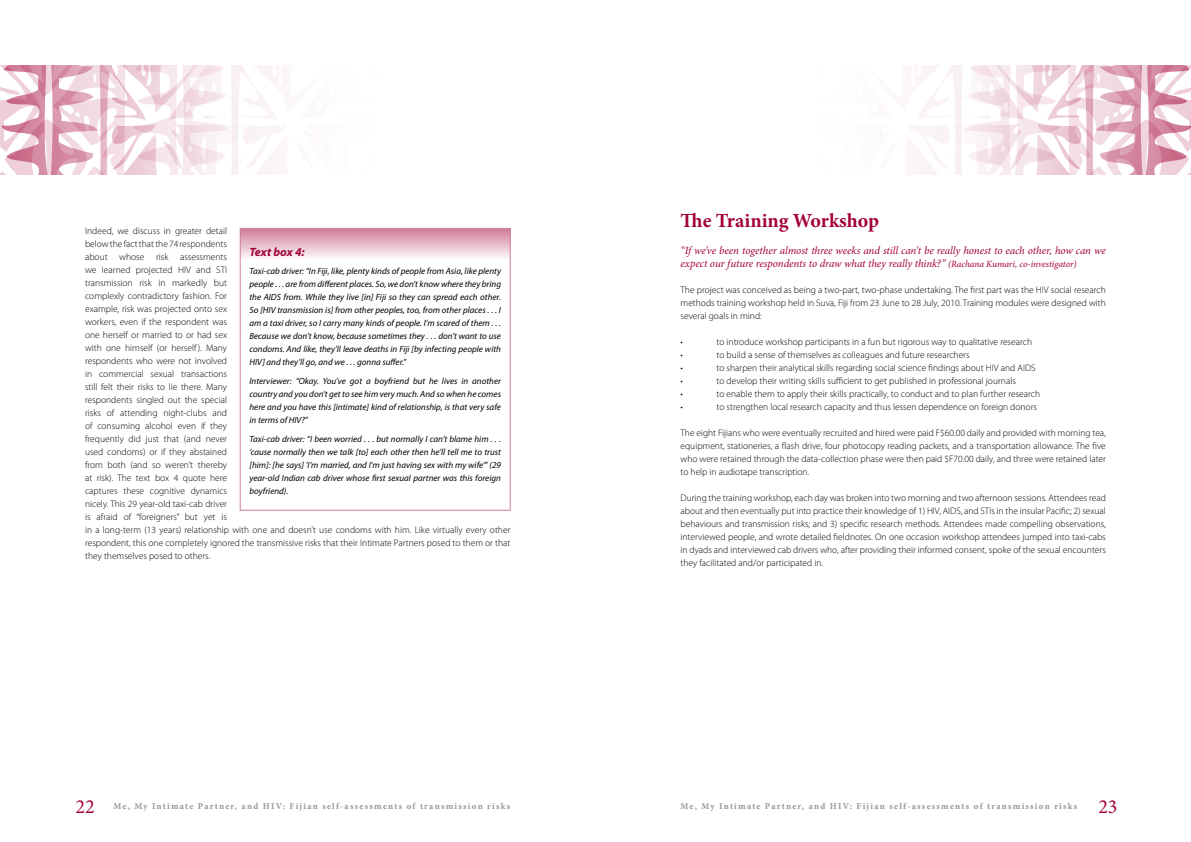
<style>
.page{position:relative;width:1191px;height:842px;background:#fff}
.page>*{position:absolute;margin:0;border:0;box-sizing:border-box;transform-origin:0 0}
.t1{font:700 20px "Minion Pro";color:#a30234}
.t2{font:20px "Minion Pro";color:#a30234}
.t3{font:italic 700 12px "Myriad Pro";letter-spacing:-.005em;color:#a30234}
.t4{font:italic 11px/13px "Minion Pro";letter-spacing:-.01em;color:#a30234}
.t5{font:300 9.5px/13px "Myriad Pro";color:#000;text-align:justify}
.t6{font:italic 9px/13px "Myriad Pro";color:#000;text-align:justify}
.t7{font:700 9px "Minion Pro";letter-spacing:.14em;color:#939598}
.s1{font-size:9.5px}
</style>
<div class="page">
<svg style="left:0;top:65px;width:270px;height:110px"></svg>
<svg style="left:924px;top:65px;width:267px;height:110px"></svg>
<svg style="left:242px;top:230px;width:266px;height:28px;background:#e6bac8"></svg>
<div style="left:240px;top:228px;width:270px;height:282px;border:1px solid #d18099"></div>
<p class="t5" style="left:85px;top:224px;width:427px;text-align:left">Indeed, we discuss in greater detail<br>below the fact that the 74 respondents<br>about whose risk assessments<br>we learned projected HIV and STI<br>transmission risk in markedly but<br>complexly contradictory fashion. For<br>example, risk was projected onto sex<br>workers, even if the respondent was<br>one herself or married to or had sex<br>with one himself (or herself ). Many<br>respondents who were not involved<br>in commercial sexual transactions<br>still felt their risks to lie there. Many<br>respondents singled out the special<br>risks of attending night-clubs and<br>of consuming alcohol even if they<br>frequently did just that (and never<br>used condoms) or if they abstained<br>from both (and so weren’t thereby<br>at risk). The text box 4 quote here<br>captures these cognitive dynamics<br>nicely. This 29 year-old taxi-cab driver<br>is afraid of “foreigners” but yet is<br>in a long-term (13 years) relationship with one and doesn’t use condoms with him. Like virtually every other respondent, this one completely ignored the transmissive risks that their Intimate Partners posed to them or that they themselves posed to others.</p>
<p class="t3" style="left:249px;top:244px;width:57px">Text box 4:</p>
<p class="t6" style="left:249px;top:265px;width:253px">Taxi-cab driver: “In Fiji, like, plenty kinds of people from Asia, like plenty people . . . are from different places. So, we don’t know where they bring the AIDS from. While they live [in] Fiji so they can spread each other.<br>So [HIV transmission is] from other peoples, too, from other places . . . I am a taxi driver, so I carry many kinds of people. I’m scared of them . . .<br>Because we don’t know, because sometimes they . . . don’t want to use condoms. And like, they’ll leave deaths in Fiji [by infecting people with HIV] and they’ll go, and we . . . gonna suffer.”</p>
<p class="t6" style="left:249px;top:374px;width:253px">Interviewer: “Okay. You’ve got a boyfriend but he lives in another country and you don’t get to see him very much. And so when he comes here and you have this [intimate] kind of relationship, is that very safe in terms of HIV?”</p>
<p class="t6" style="left:249px;top:432px;width:253px">Taxi-cab driver: “I been worried . . . but normally I can’t blame him . . . ‘cause normally then we talk [to] each other then he’ll tell me to trust [him]: [he says] ’I’m married, and I’m just having sex with my wife’” (29 year-old Indian cab driver whose first sexual partner was this foreign boyfriend).</p>
<h1 class="t1" style="left:680px;top:207px;width:200px">The Training Workshop</h1>
<p class="t4" style="left:680px;top:244px;width:427px">“If we’ve been together almost three weeks and still can’t be really honest to each other, how can we expect our future respondents to draw what they really think?” <span class="s1">(Rachana Kumari, co-investigator)</span></p>
<p class="t5" style="left:680px;top:283px;width:427px">The project was conceived as being a two-part, two-phase undertaking. The first part was the HIV social research methods training workshop held in Suva, Fiji from 23 June to 28 July, 2010. Training modules were designed with several goals in mind:</p>
<p class="t5" style="left:680px;top:335px;width:4px">•</p>
<p class="t5" style="left:716px;top:335px;width:317px">to introduce workshop participants in a fun but rigorous way to qualitative research</p>
<p class="t5" style="left:680px;top:348px;width:4px">•</p>
<p class="t5" style="left:716px;top:348px;width:255px">to build a sense of themselves as colleagues and future researchers</p>
<p class="t5" style="left:680px;top:361px;width:4px">•</p>
<p class="t5" style="left:716px;top:361px;width:320px">to sharpen their analytical skills regarding social science findings about HIV and AIDS</p>
<p class="t5" style="left:680px;top:374px;width:4px">•</p>
<p class="t5" style="left:716px;top:374px;width:301px">to develop their writing skills sufficient to get published in professional journals</p>
<p class="t5" style="left:680px;top:387px;width:4px">•</p>
<p class="t5" style="left:716px;top:387px;width:325px">to enable them to apply their skills practically, to conduct and to plan further research</p>
<p class="t5" style="left:680px;top:400px;width:4px">•</p>
<p class="t5" style="left:716px;top:400px;width:322px">to strengthen local research capacity and thus lessen dependence on foreign donors</p>
<p class="t5" style="left:680px;top:426px;width:427px">The eight Fijians who were eventually recruited and hired were paid F$60.00 daily and provided with morning tea, equipment, stationeries, a flash drive, four photocopy reading packets, and a transportation allowance. The five who were retained through the data-collection phase were then paid $F70.00 daily, and three were retained later to help in audiotape transcription.</p>
<p class="t5" style="left:680px;top:491px;width:427px">During the training workshop, each day was broken into two morning and two afternoon sessions. Attendees read about and then eventually put into practice their knowledge of 1) HIV, AIDS, and STIs in the insular Pacific; 2) sexual behaviours and transmission risks; and 3) specific research methods. Attendees made compelling observations, interviewed people, and wrote detailed fieldnotes. On one occasion workshop attendees jumped into taxi-cabs in dyads and interviewed cab drivers who, after providing their informed consent, spoke of the sexual encounters they facilitated and/or participated in.</p>
<h1 class="t2" style="left:76px;top:793px;width:21px">22</h1>
<p class="t7" style="left:113px;top:800px;width:398px">Me, My Intimate Partner, and HIV: Fijian self-assessments of transmission risks</p>
<p class="t7" style="left:680px;top:800px;width:398px">Me, My Intimate Partner, and HIV: Fijian self-assessments of transmission risks</p>
<h1 class="t2" style="left:1098px;top:793px;width:21px">23</h1>
</div>
